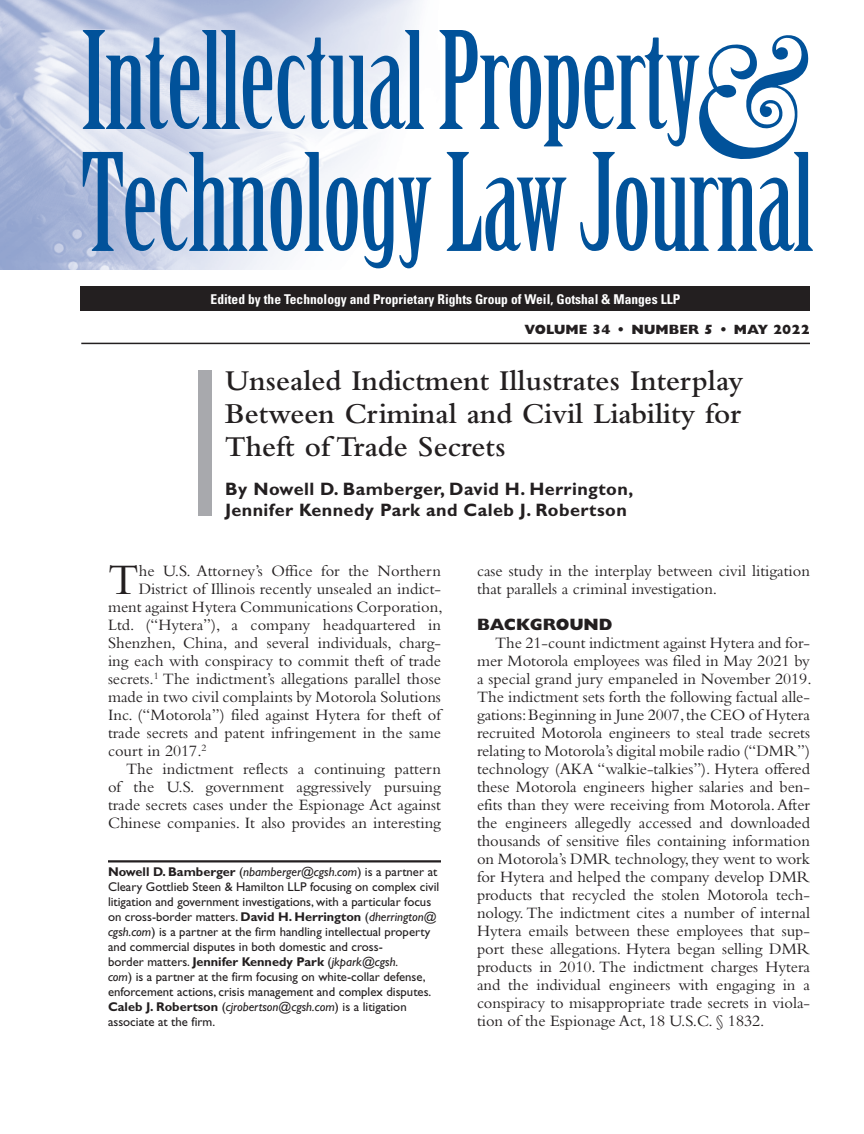
<style>
.page{position:relative;width:864px;height:1134px;background:#fff}
.page>*{position:absolute;margin:0;border:0;box-sizing:border-box;transform-origin:0 0}
.t1{font:132px/121.9px "Birch Std";letter-spacing:-.01em;color:#01529a}
.Textdrop{font:45.45px "Bembo Std";color:#231f20}
.Article_Title{font:600 30px/33px "Bembo Std";color:#231f20;text-align:justify}
.Authors{font:700 18px/21px "Gill Sans Std";letter-spacing:.025em;color:#231f20}
.Text{font:16.5px/18px "Bembo Std";letter-spacing:-.005em;color:#231f20;text-align:justify}
.Textdrop-2{font:16.5px "Bembo Std";color:#231f20}
.TextInd{font:16.5px/18px "Bembo Std";color:#231f20;text-align:justify}
.HeadA{font:800 16.5px "Gill Sans Std";color:#231f20}
.t2{font:700 condensed 13.5px "Univers LT Std";color:#fff}
.t3{font:800 13.5px "Gill Sans Std";letter-spacing:.01em;color:#231f20}
.Author_Bio{font:12.75px/15px "Gill Sans Std";color:#231f20}
.s1{font-weight:700}
.s2{font-style:italic}
</style>
<div class="page">
<img style="left:0;top:0;width:420px;height:269px">
<div style="left:81px;top:286px;width:729px;height:25px;background:#231f20"></div>
<hr style="left:81px;top:343px;width:729px;height:1px;background:#231f20">
<div style="left:198px;top:370px;width:14px;height:96px;background:#a8a9ad"></div>
<div style="left:198px;top:464px;width:14px;height:52px;background:#a8a9ad"></div>
<hr style="left:108px;top:860px;width:333px;height:2px;background:#231f20">
<h1 class="t1" style="left:81px;top:23px;width:734px">Intellectual Property<br>Technology Law Journal</h1>
<p class="t2" style="left:211px;top:290px;width:471px">Edited by the Technology and Proprietary Rights Group of Weil, Gotshal &amp; Manges LLP</p>
<p class="t3" style="left:524px;top:321px;width:287px">VOLUME 34 • NUMBER 5 • MAY 2022</p>
<p class="Article_Title" style="left:225px;top:364px;width:519px">Unsealed Indictment Illustrates Interplay Between Criminal and Civil Liability for Theft of Trade Secrets</p>
<p class="Authors" style="left:225px;top:479px;width:409px">By Nowell D. Bamberger, David H. Herrington,<br>Jennifer Kennedy Park and Caleb J. Robertson</p>
<p class="Textdrop" style="left:108px;top:553px;width:32px">T</p>
<p class="Textdrop-2" style="left:139px;top:561px;width:304px">he U.S. Attorney’s Office for the Northern</p>
<p class="Textdrop-2" style="left:139px;top:579px;width:304px">District of Illinois recently unsealed an indict-</p>
<p class="Textdrop-2" style="left:108px;top:597px;width:336px">ment against Hytera Communications Corporation,</p>
<p class="Textdrop-2" style="left:108px;top:615px;width:334px">Ltd. (“Hytera”), a company headquartered in</p>
<p class="Textdrop-2" style="left:108px;top:633px;width:334px">Shenzhen, China, and several individuals, charg-</p>
<p class="Textdrop-2" style="left:108px;top:651px;width:335px">ing each with conspiracy to commit theft of trade</p>
<p class="Textdrop-2" style="left:108px;top:669px;width:335px">secrets.<sup>1</sup> The indictment’s allegations parallel those</p>
<p class="Textdrop-2" style="left:108px;top:687px;width:334px">made in two civil complaints by Motorola Solutions</p>
<p class="Textdrop-2" style="left:108px;top:705px;width:335px">Inc. (“Motorola”) filed against Hytera for theft of</p>
<p class="Textdrop-2" style="left:108px;top:723px;width:335px">trade secrets and patent infringement in the same</p>
<p class="Textdrop-2" style="left:108px;top:741px;width:100px">court in 2017.<sup>2</sup></p>
<p class="TextInd" style="left:108px;top:760px;width:335px;text-indent:18px">The indictment reflects a continuing pattern of the U.S. government aggressively pursuing trade secrets cases under the Espionage Act against Chinese companies. It also provides an interesting</p>
<p class="Author_Bio" style="left:108px;top:864px;width:333px"><span class="s1">Nowell D. Bamberger</span> (<span class="s2">nbamberger@cgsh.com</span>) is a partner at Cleary Gottlieb Steen &amp; Hamilton LLP focusing on complex civil litigation and government investigations, with a particular focus on cross-border matters. <span class="s1">David H. Herrington</span> (<span class="s2">dherrington@ cgsh.com</span>) is a partner at the firm handling intellectual property and commercial disputes in both domestic and cross-<br>border matters. <span class="s1">Jennifer Kennedy Park</span> (<span class="s2">jkpark@cgsh.<br>com</span>) is a partner at the firm focusing on white-collar defense, enforcement actions, crisis management and complex disputes.<br><span class="s1">Caleb J. Robertson</span> (<span class="s2">cjrobertson@cgsh.com</span>) is a litigation associate at the firm.</p>
<p class="TextInd" style="left:477px;top:562px;width:335px">case study in the interplay between civil litigation that parallels a criminal investigation.</p>
<p class="HeadA" style="left:477px;top:615px;width:137px">BACKGROUND</p>
<p class="Text" style="left:477px;top:634px;width:336px;text-indent:18px">The 21-count indictment against Hytera and for&shy;mer Motorola employees was filed in May 2021 by a special grand jury empaneled in November 2019.<br>The indictment sets forth the following factual alle&shy;gations: Beginning in June 2007, the CEO of Hytera recruited Motorola engineers to steal trade secrets relating to Motorola’s digital mobile radio (“DMR”) technology (AKA “walkie-talkies”). Hytera offered these Motorola engineers higher salaries and ben&shy;efits than they were receiving from Motorola. After the engineers allegedly accessed and downloaded thousands of sensitive files containing information on Motorola’s DMR technology, they went to work for Hytera and helped the company develop DMR products that recycled the stolen Motorola tech&shy;nology. The indictment cites a number of internal Hytera emails between these employees that sup&shy;port these allegations. Hytera began selling DMR products in 2010. The indictment charges Hytera and the individual engineers with engaging in a conspiracy to misappropriate trade secrets in viola&shy;tion of the Espionage Act, 18 U.S.C. § 1832.</p>
</div>
